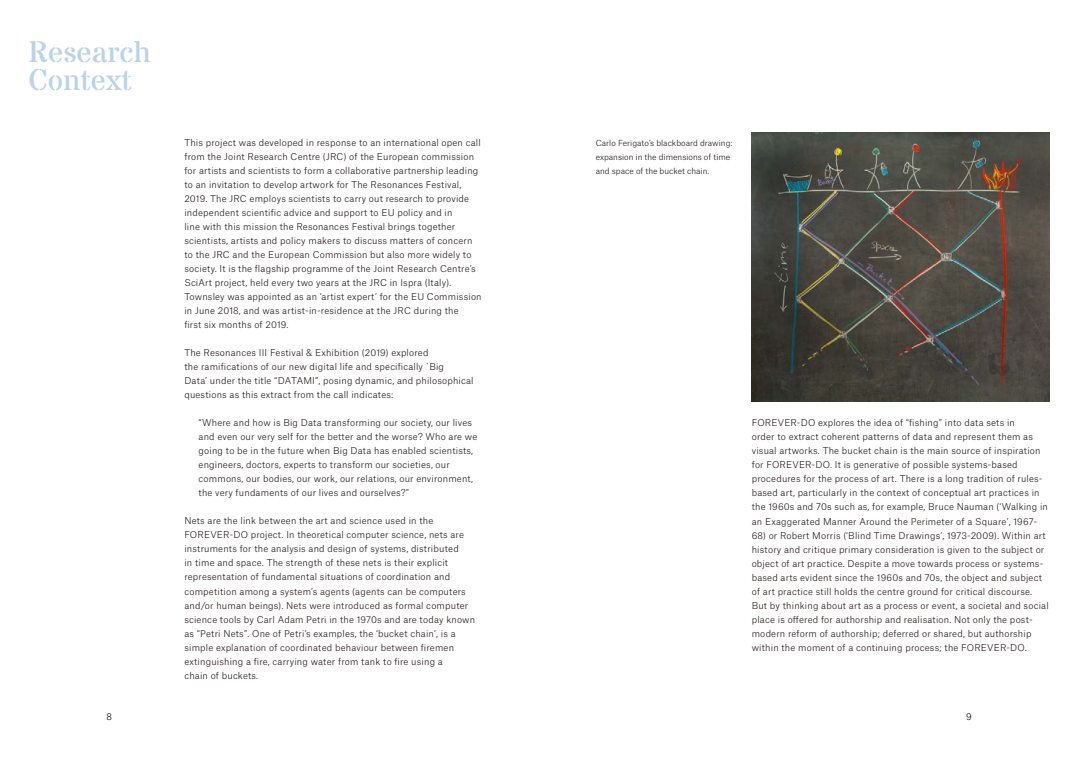
<style>
.page{position:relative;width:1078px;height:763px;background:#fff}
.page>*{position:absolute;margin:0;border:0;box-sizing:border-box;transform-origin:0 0}
.t1{font:30px/28px "Stardos Stencil";color:#bad2ea}
.t2{font:300 9px/14px "Atlas Grotesk";letter-spacing:.02em;color:#261e1c}
.t3{font:300 9px "Atlas Grotesk";color:#000}
.t4{font:300 8px/14px "Atlas Grotesk";color:#261e1c}
</style>
<div class="page">
<img style="left:751px;top:132px;width:298px;height:269px">
<h1 class="t1" style="left:28px;top:40px;width:124px">Research<br>Context</h1>
<p class="t2" style="left:184px;top:135px;width:299px">This project was developed in response to an international open call from the Joint Research Centre (JRC) of the European commission for artists and scientists to form a collaborative partnership leading to an invitation to develop artwork for The Resonances Festival, 2019. The JRC employs scientists to carry out research to provide independent scientific advice and support to EU policy and in<br>line with this mission the Resonances Festival brings together scientists, artists and policy makers to discuss matters of concern to the JRC and the European Commission but also more widely to society. It is the flagship programme of the Joint Research Centre’s SciArt project, held every two years at the JRC in Ispra (Italy).<br>Townsley was appointed as an ‘artist expert’ for the EU Commission in June 2018, and was artist-in-residence at the JRC during the<br>first six months of 2019.</p>
<p class="t2" style="left:184px;top:345px;width:291px">The Resonances III Festival &amp; Exhibition (2019) explored<br>the ramifications of our new digital life and specifically `Big<br>Data’ under the title “DATAMI”, posing dynamic, and philosophical questions as this extract from the call indicates:</p>
<p class="t2" style="left:198px;top:415px;width:280px">“Where and how is Big Data transforming our society, our lives and even our very self for the better and the worse? Who are we going to be in the future when Big Data has enabled scientists, engineers, doctors, experts to transform our societies, our commons, our bodies, our work, our relations, our environment, the very fundaments of our lives and ourselves?”</p>
<p class="t2" style="left:184px;top:513px;width:292px">Nets are the link between the art and science used in the FOREVER-DO project. In theoretical computer science, nets are instruments for the analysis and design of systems, distributed<br>in time and space. The strength of these nets is their explicit representation of fundamental situations of coordination and competition among a system’s agents (agents can be computers and/or human beings). Nets were introduced as formal computer science tools by Carl Adam Petri in the 1970s and are today known as “Petri Nets”. One of Petri’s examples, the ‘bucket chain’, is a simple explanation of coordinated behaviour between firemen extinguishing a fire, carrying water from tank to fire using a<br>chain of buckets.</p>
<p class="t4" style="left:595px;top:135px;width:138px">Carlo Ferigato’s blackboard drawing: expansion in the dimensions of time and space of the bucket chain.</p>
<p class="t2" style="left:751px;top:415px;width:298px">FOREVER-DO explores the idea of “fishing” into data sets in<br>order to extract coherent patterns of data and represent them as visual artworks. The bucket chain is the main source of inspiration for FOREVER-DO. It is generative of possible systems-based procedures for the process of art. There is a long tradition of rules&shy;based art, particularly in the context of conceptual art practices in the 1960s and 70s such as, for example, Bruce Nauman (‘Walking in an Exaggerated Manner Around the Perimeter of a Square’, 1967-</p>
<p class="t2" style="left:751px;top:527px;width:298px">68) or Robert Morris (‘Blind Time Drawings’, 1973-2009). Within art history and critique primary consideration is given to the subject or object of art practice. Despite a move towards process or systems&shy;based arts evident since the 1960s and 70s, the object and subject of art practice still holds the centre ground for critical discourse.<br>But by thinking about art as a process or event, a societal and social place is offered for authorship and realisation. Not only the post&shy;modern reform of authorship; deferred or shared, but authorship within the moment of a continuing process; the FOREVER-DO.</p>
<p class="t3" style="left:106px;top:710px;width:7px">8</p>
<p class="t3" style="left:965px;top:710px;width:7px">9</p>
</div>
